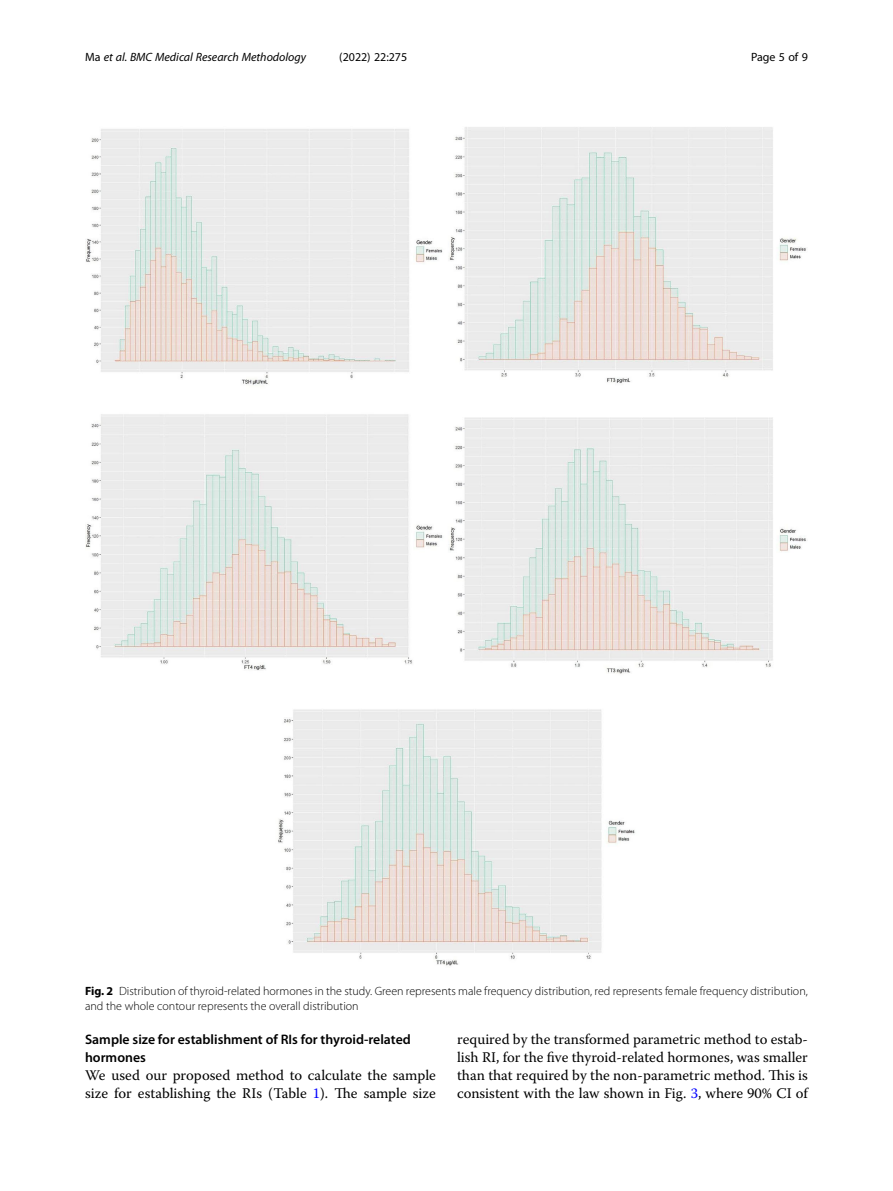
<style>
.page{position:relative;width:893px;height:1191px;background:#fff}
.page>*{position:absolute;margin:0;border:0;box-sizing:border-box;transform-origin:0 0}
.Body_Text{font:14.7px/18px "Warnock Pro";color:#000}
.Head_2{font:600 13.8px/18px "Myriad Pro";color:#000}
.Figure_Caption{font:300 12px/15px "Myriad Pro";color:#000}
.t1{font:italic 12px "Myriad Pro";color:#000}
.t2{font:12px "Myriad Pro Regular 3";color:#000}
.t3{font:12px "Myriad Pro";color:#000}
.s1{font-family:"Myriad Pro Regular 3";font-style:normal}
.s2{font-weight:700}
.s3{color:#00f}
</style>
<div class="page">
<img style="left:85px;top:127px;width:721px;height:839px">
<p class="t1" style="left:85px;top:50px;width:223px"><span class="s1">Ma</span> et al. BMC Medical Research Methodology</p>
<p class="t2" style="left:339px;top:50px;width:70px">(2022) 22:275</p>
<p class="t3" style="left:751px;top:50px;width:58px">Page 5 of 9</p>
<p class="Figure_Caption" style="left:85px;top:984px;width:724px"><span class="s2">Fig. 2</span> Distribution of thyroid-related hormones in the study. Green represents male frequency distribution, red represents female frequency distribution, and the whole contour represents the overall distribution</p>
<p class="Head_2" style="left:85px;top:1030px;width:327px">Sample size for establishment of RIs for thyroid-related hormones</p>
<p class="Body_Text" style="left:85px;top:1066px;width:352px">We used our proposed method to calculate the sample size for establishing the RIs (Table <span class="s3">1</span>). The sample size</p>
<p class="Body_Text" style="left:457px;top:1030px;width:352px;text-align:justify">required by the transformed parametric method to estab&shy;lish RI, for the five thyroid-related hormones, was smaller than that required by the non-parametric method. This is consistent with the law shown in Fig. <span class="s3">3</span>, where 90% CI of</p>
</div>
